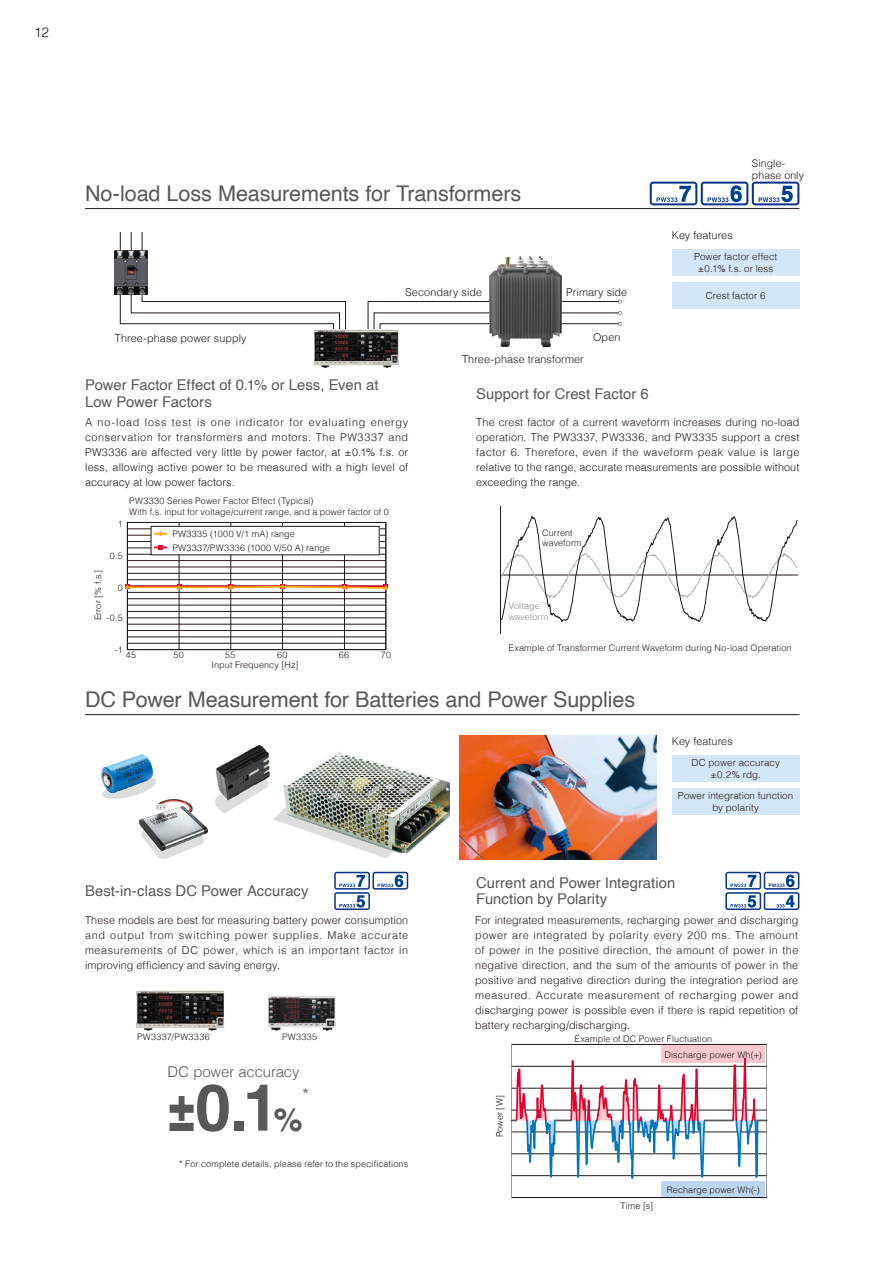
<style>
.page{position:relative;width:893px;height:1263px;background:#fff}
.page>*{position:absolute;margin:0;border:0;box-sizing:border-box;transform-origin:0 0}
.t1{font:700 64.8px "Helvetica";color:#595857;scale:.7 1}
.t2{font:21.6px "Helvetica";letter-spacing:-.005em;color:#595857}
.t3{font:300 18px "Helvetica";color:#595857}
.t4{font:14.85px/16.5px "Helvetica";color:#595857}
.t5{font:300 14.85px "Helvetica";letter-spacing:-.01em;color:#595857}
.t6{font:300 13.5px "Helvetica";color:#231916}
.t7{font:300 10.8px/15px "Helvetica";letter-spacing:.01em;color:#231916;text-align:justify}
.t8{font:300 10.5px/12px "Helvetica";letter-spacing:.01em;color:#231916}
.t9{font:300 9.75px/12px "Helvetica";letter-spacing:.01em;color:#231916;text-align:center}
.t10{font:300 9px/10.5px "Helvetica";letter-spacing:.015em;color:#231916}
.t11{font:300 9px/13.6px "Helvetica";letter-spacing:.035em;color:#231916}
.t12{font:300 9px/10.5px "Helvetica";letter-spacing:.01em;color:#898989}
.t13{font:300 9px "Helvetica";letter-spacing:.04em;color:#231916}
.s1{font-size:32.4px}
</style>
<div class="page">
<svg style="left:650px;top:182px;width:149px;height:23px"></svg>
<svg style="left:215px;top:801px;width:194px;height:57px"></svg>
<svg style="left:153px;top:851px;width:31px;height:8px"></svg>
<svg style="left:102px;top:776px;width:54px;height:23px"></svg>
<div style="left:672px;top:249px;width:127px;height:26px;background:#d3e6f7"></div>
<div style="left:672px;top:282px;width:127px;height:27px;background:#d3e6f7"></div>
<svg style="left:119px;top:232px;width:227px;height:97px"></svg>
<svg style="left:367px;top:301px;width:123px;height:33px"></svg>
<hr style="left:554px;top:323px;width:66px;height:1px;background:#231916">
<hr style="left:554px;top:312px;width:66px;height:1px;background:#231916">
<svg style="left:618px;top:311px;width:4px;height:4px"></svg>
<hr style="left:554px;top:301px;width:66px;height:1px;background:#231916">
<img style="left:115px;top:251px;width:32px;height:43px">
<img style="left:490px;top:256px;width:71px;height:90px">
<img style="left:314px;top:329px;width:85px;height:39px">
<hr style="left:85px;top:208px;width:714px;height:1px;background:#231916">
<div style="left:672px;top:755px;width:127px;height:26px;background:#d3e6f7"></div>
<div style="left:672px;top:788px;width:127px;height:27px;background:#d3e6f7"></div>
<hr style="left:85px;top:714px;width:714px;height:1px;background:#231916">
<img style="left:459px;top:736px;width:198px;height:123px">
<img style="left:215px;top:744px;width:55px;height:57px">
<img style="left:283px;top:752px;width:166px;height:100px">
<img style="left:139px;top:799px;width:68px;height:52px">
<img style="left:101px;top:754px;width:51px;height:39px">
<svg style="left:511px;top:1043px;width:256px;height:155px"></svg>
<hr style="left:500px;top:506px;width:1px;height:128px;background:#231916">
<svg style="left:501px;top:516px;width:297px;height:106px"></svg>
<hr style="left:127px;top:529px;width:259px;height:1px;background:#231916">
<hr style="left:127px;top:535px;width:259px;height:1px;background:#231916">
<hr style="left:127px;top:541px;width:259px;height:1px;background:#231916">
<hr style="left:127px;top:548px;width:259px;height:1px;background:#231916">
<hr style="left:127px;top:554px;width:259px;height:1px;background:#231916">
<hr style="left:127px;top:560px;width:259px;height:1px;background:#231916">
<hr style="left:127px;top:567px;width:259px;height:1px;background:#231916">
<hr style="left:127px;top:573px;width:259px;height:1px;background:#231916">
<hr style="left:127px;top:579px;width:259px;height:1px;background:#231916">
<hr style="left:127px;top:592px;width:259px;height:1px;background:#231916">
<hr style="left:127px;top:598px;width:259px;height:1px;background:#231916">
<hr style="left:127px;top:605px;width:259px;height:1px;background:#231916">
<hr style="left:127px;top:611px;width:259px;height:1px;background:#231916">
<hr style="left:127px;top:617px;width:259px;height:1px;background:#231916">
<hr style="left:127px;top:624px;width:259px;height:1px;background:#231916">
<hr style="left:127px;top:630px;width:259px;height:1px;background:#231916">
<hr style="left:127px;top:637px;width:259px;height:1px;background:#231916">
<hr style="left:127px;top:643px;width:259px;height:1px;background:#231916">
<hr style="left:386px;top:522px;width:1px;height:128px;background:#231916">
<hr style="left:344px;top:523px;width:1px;height:127px;background:#231916">
<hr style="left:282px;top:522px;width:1px;height:128px;background:#231916">
<hr style="left:230px;top:522px;width:1px;height:128px;background:#231916">
<hr style="left:179px;top:522px;width:1px;height:128px;background:#231916">
<div style="left:127px;top:522px;width:259px;height:128px;border:1px solid #231916"></div>
<svg style="left:125px;top:584px;width:263px;height:6px"></svg>
<div style="left:151px;top:526px;width:228px;height:29px;background:#fff"></div>
<div style="left:151px;top:526px;width:228px;height:29px;border:1px solid #231916"></div>
<svg style="left:154px;top:531px;width:13px;height:5px"></svg>
<svg style="left:154px;top:545px;width:13px;height:4px"></svg>
<svg style="left:725px;top:872px;width:74px;height:38px"></svg>
<svg style="left:334px;top:872px;width:74px;height:38px"></svg>
<img style="left:136px;top:990px;width:88px;height:41px">
<img style="left:268px;top:995px;width:68px;height:36px">
<p class="t6" style="left:34px;top:21px;width:17px">12</p>
<h2 class="t2" style="left:85px;top:177px;width:438px">No-load Loss Measurements for Transformers</h2>
<p class="t7" style="left:115px;top:329px;width:133px">Three-phase power supply</p>
<p class="t7" style="left:405px;top:284px;width:79px">Secondary side</p>
<p class="t7" style="left:566px;top:284px;width:63px">Primary side</p>
<p class="t7" style="left:462px;top:351px;width:123px">Three-phase transformer</p>
<p class="t7" style="left:593px;top:328px;width:29px">Open</p>
<h3 class="t4" style="left:85px;top:377px;width:295px">Power Factor Effect of 0.1% or Less, Even at<br>Low Power Factors</h3>
<h3 class="t4" style="left:476px;top:386px;width:174px">Support for Crest Factor 6</h3>
<p class="t8" style="left:752px;top:156px;width:54px">Single&shy;phase only</p>
<p class="t7" style="left:672px;top:227px;width:62px">Key features</p>
<p class="t9" style="left:694px;top:249px;width:85px">Power factor effect ±0.1% f.s. or less</p>
<p class="t9" style="left:706px;top:289px;width:61px">Crest factor 6</p>
<p class="t7" style="left:85px;top:414px;width:325px">A no-load loss test is one indicator for evaluating energy conservation for transformers and motors. The PW3337 and PW3336 are affected very little by power factor, at ±0.1% f.s. or less, allowing active power to be measured with a high level of accuracy at low power factors.</p>
<p class="t7" style="left:476px;top:414px;width:325px">The crest factor of a current waveform increases during no-load operation. The PW3337, PW3336, and PW3335 support a crest factor 6. Therefore, even if the waveform peak value is large relative to the range, accurate measurements are possible without exceeding the range.</p>
<p class="t10" style="left:118px;top:518px;width:7px">1</p>
<p class="t10" style="left:129px;top:495px;width:261px">PW3330 Series Power Factor Effect (Typical)<br>With f.s. input for voltage/current range, and a power factor of 0</p>
<p class="t10" style="left:110px;top:550px;width:14px">0.5</p>
<p class="t11" style="left:172px;top:526px;width:159px">PW3335 (1000 V/1 mA) range<br>PW3337/PW3336 (1000 V/50 A) range</p>
<p class="t10" style="left:92px;top:620px;width:52px;rotate:-90deg">Error [% f.s.]</p>
<p class="t10" style="left:118px;top:582px;width:7px">0</p>
<p class="t10" style="left:106px;top:612px;width:18px">-0.5</p>
<p class="t10" style="left:115px;top:643px;width:9px">-1</p>
<p class="t10" style="left:126px;top:649px;width:12px">45</p>
<p class="t10" style="left:173px;top:649px;width:12px">50</p>
<p class="t10" style="left:225px;top:649px;width:12px">55</p>
<p class="t10" style="left:277px;top:649px;width:12px">60</p>
<p class="t10" style="left:339px;top:649px;width:12px">66</p>
<p class="t10" style="left:381px;top:649px;width:12px">70</p>
<p class="t10" style="left:212px;top:659px;width:88px">Input Frequency [Hz]</p>
<p class="t10" style="left:542px;top:526px;width:41px">Current waveform</p>
<p class="t12" style="left:509px;top:600px;width:41px">Voltage waveform</p>
<p class="t10" style="left:509px;top:642px;width:284px">Example of Transformer Current Waveform during No-load Operation</p>
<h2 class="t2" style="left:85px;top:683px;width:552px">DC Power Measurement for Batteries and Power Supplies</h2>
<p class="t7" style="left:672px;top:733px;width:62px">Key features</p>
<p class="t9" style="left:691px;top:755px;width:90px">DC power accuracy ±0.2% rdg.</p>
<p class="t9" style="left:678px;top:789px;width:117px">Power integration function by polarity</p>
<h3 class="t4" style="left:85px;top:883px;width:225px">Best-in-class DC Power Accuracy</h3>
<p class="t7" style="left:85px;top:911px;width:325px">These models are best for measuring battery power consumption and output from switching power supplies. Make accurate measurements of DC power, which is an important factor in improving efficiency and saving energy.</p>
<p class="t13" style="left:137px;top:1029px;width:74px">PW3337/PW3336</p>
<p class="t10" style="left:282px;top:1031px;width:37px">PW3335</p>
<h3 class="t5" style="left:168px;top:1059px;width:133px">DC power accuracy</h3>
<h1 class="t1" style="left:168px;top:1068px;width:194px">±0.1<span class="s1">%</span></h1>
<h3 class="t3" style="left:302px;top:1079px;width:9px">*</h3>
<p class="t10" style="left:179px;top:1157px;width:231px">* For complete details, please refer to the specifications</p>
<h3 class="t4" style="left:476px;top:875px;width:201px">Current and Power Integration<br>Function by Polarity</h3>
<p class="t7" style="left:475px;top:911px;width:325px">For integrated measurements, recharging power and discharging power are integrated by polarity every 200 ms. The amount of power in the positive direction, the amount of power in the negative direction, and the sum of the amounts of power in the positive and negative direction during the integration period are measured. Accurate measurement of recharging power and discharging power is possible even if there is rapid repetition of battery recharging/discharging.</p>
<p class="t10" style="left:574px;top:1033px;width:139px">Example of DC Power Fluctuation</p>
<p class="t10" style="left:494px;top:1137px;width:44px;rotate:-90deg">Power [W]</p>
<p class="t10" style="left:664px;top:1048px;width:99px">Discharge power Wh(+)</p>
<p class="t10" style="left:621px;top:1200px;width:34px">Time [s]</p>
<p class="t10" style="left:667px;top:1183px;width:94px">Recharge power Wh(-)</p>
</div>
